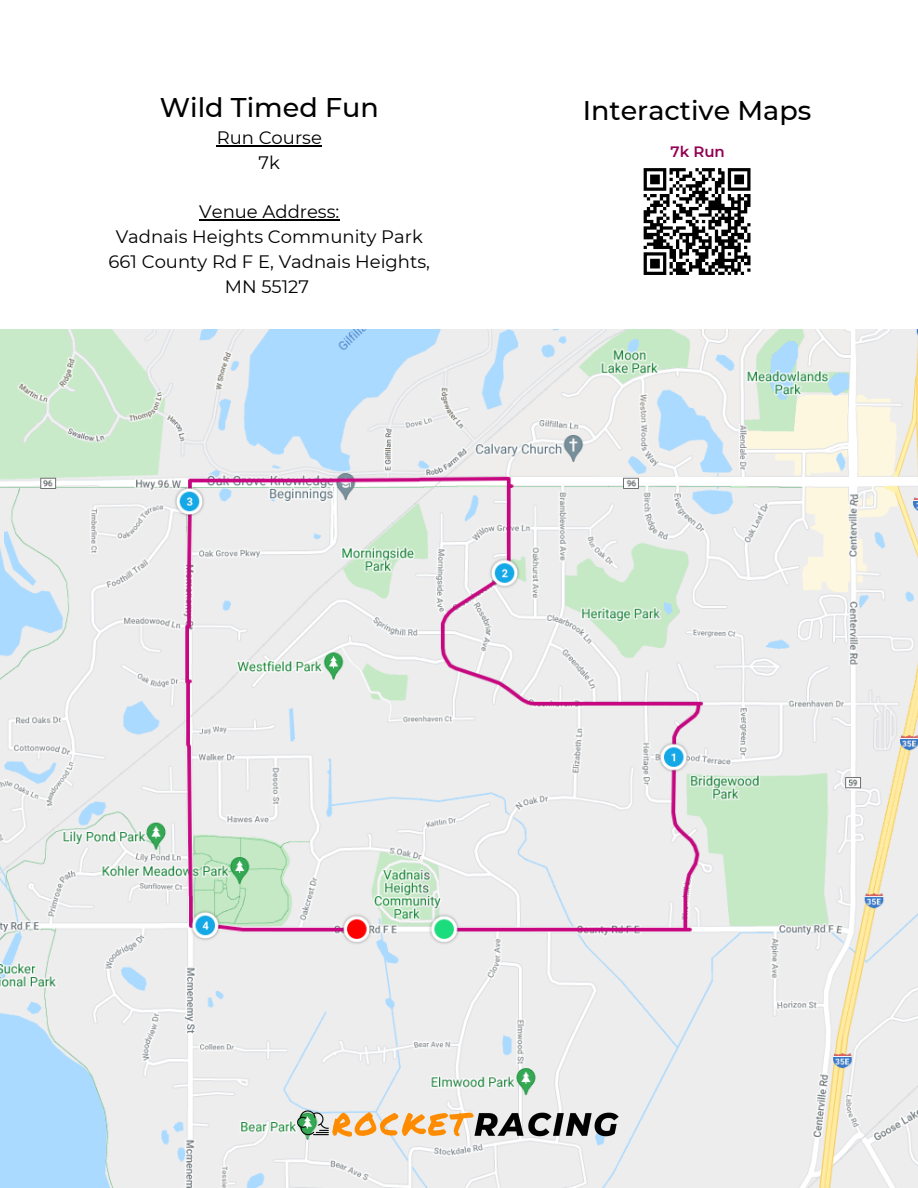
<style>
.page{position:relative;width:918px;height:1188px;background:#fff}
.page>*{position:absolute;margin:0;border:0;box-sizing:border-box;transform-origin:0 0}
.t1{font:500 27px "Montserrat";color:#000}
.t2{font:18px/24.8px "Montserrat";color:#000;text-align:center}
.t3{font:600 15px "Montserrat";color:#920053}
</style>
<div class="page">
<img style="left:0;top:329px;width:918px;height:859px">
<svg style="left:644px;top:168px;width:107px;height:107px"></svg>
<img style="left:278px;top:1056px;width:361px;height:132px">
<hr style="left:217px;top:145px;width:37px;height:1px;background:#000">
<hr style="left:254px;top:145px;width:68px;height:1px;background:#000">
<hr style="left:199px;top:220px;width:140px;height:1px;background:#000">
<p class="t1" style="left:160px;top:91px;width:221px">Wild Timed Fun</p>
<p class="t2" style="left:217px;top:125px;width:107px">Run Course</p>
<p class="t2" style="left:259px;top:150px;width:23px">7k</p>
<p class="t2" style="left:199px;top:200px;width:142px">Venue Address:</p>
<p class="t2" style="left:116px;top:224px;width:309px">Vadnais Heights Community Park</p>
<p class="t2" style="left:109px;top:249px;width:323px">661 County Rd F E, Vadnais Heights,<br>MN 55127</p>
<p class="t1" style="left:583px;top:94px;width:230px">Interactive Maps</p>
<p class="t3" style="left:671px;top:143px;width:56px">7k Run</p>
</div>
